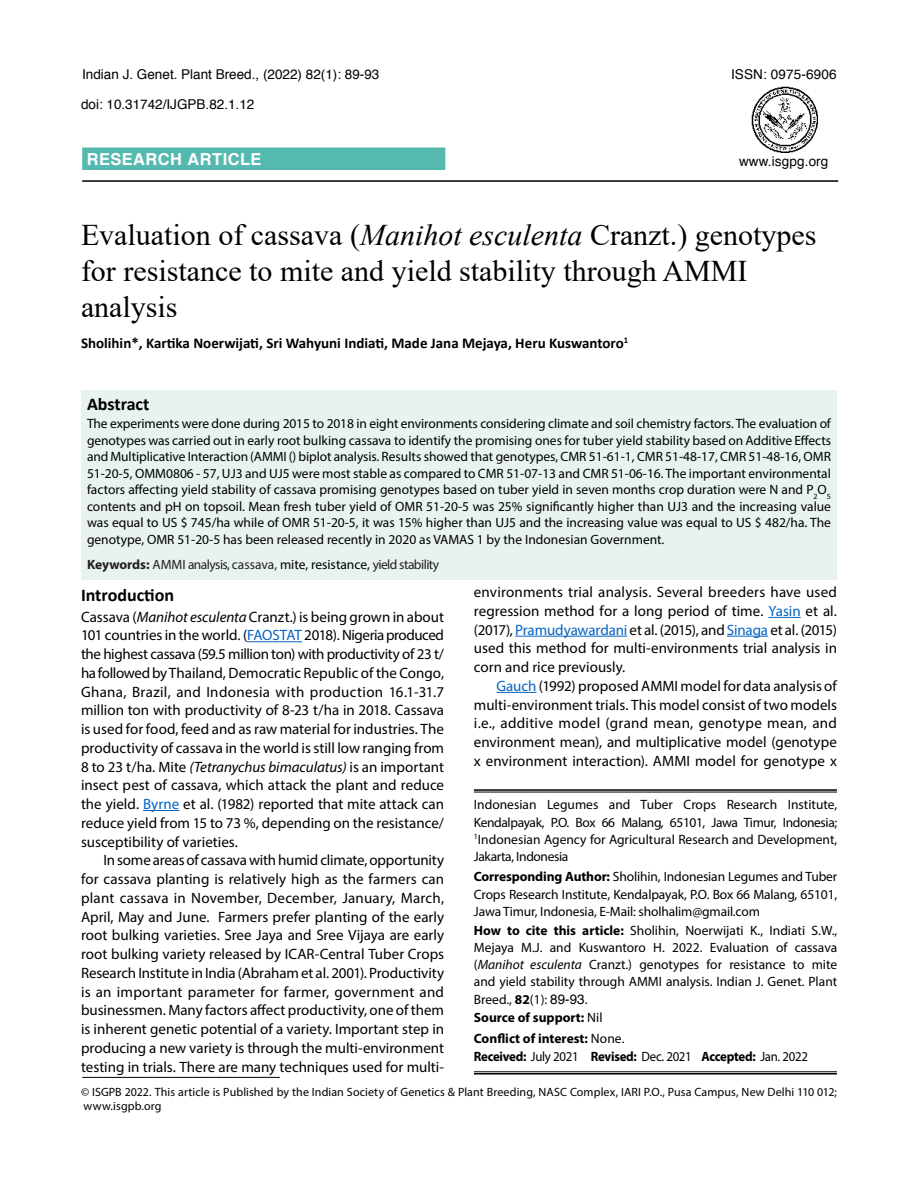
<style>
.page{position:relative;width:918px;height:1188px;background:#fff}
.page>*{position:absolute;margin:0;border:0;box-sizing:border-box;transform-origin:0 0}
.t1{font:30px/36px "Times New Roman";color:#000}
.t2{font:700 18px "Calibri";color:#000}
.t3{font:700 16.5px "Helvetica";letter-spacing:.025em;color:#fff}
.t4{font:15px/18.8px "Myriad Pro";color:#000;text-align:justify}
.t5{font:700 15px "Calibri";color:#000}
.t6{font:13.5px/17.2px "Myriad Pro";color:#000;text-align:justify}
.t7{font:13.5px "Helvetica";color:#000}
.t8{font:13.5px "Myriad Pro";letter-spacing:-.01em;color:#231f20}
.t9{font:700 13.5px "Myriad Pro";letter-spacing:-.01em;color:#000;scale:.95 1}
.t10{font:700 13.5px/20.2px "Myriad Pro";letter-spacing:-.01em;color:#000}
.t11{font:12px/14.4px "Myriad Pro";letter-spacing:.005em;color:#000}
.s1{font-style:italic}
.s2{font-weight:700}
.s3{color:#000}
.s4{color:#0563c1}
.s5{font-family:"Helvetica"}
.s6{font-weight:400}
</style>
<div class="page">
<div style="left:81px;top:390px;width:756px;height:190px;background:#e8f3f1"></div>
<hr style="left:474px;top:789px;width:363px;height:2px;background:#000">
<hr style="left:474px;top:792px;width:363px;height:1px;background:#000">
<hr style="left:474px;top:1072px;width:363px;height:1px;background:#000">
<hr style="left:474px;top:1073px;width:363px;height:2px;background:#000">
<div style="left:82px;top:148px;width:363px;height:22px;background:#56b9af"></div>
<hr style="left:82px;top:180px;width:756px;height:2px;background:#000">
<img style="left:752px;top:86px;width:66px;height:67px">
<hr style="left:82px;top:1077px;width:198px;height:1px;background:#000">
<hr style="left:247px;top:641px;width:55px;height:1px;background:#0563c1">
<hr style="left:143px;top:810px;width:36px;height:1px;background:#0563c1">
<hr style="left:768px;top:617px;width:33px;height:1px;background:#0563c1">
<hr style="left:515px;top:636px;width:112px;height:1px;background:#0563c1">
<hr style="left:727px;top:636px;width:41px;height:1px;background:#0563c1">
<hr style="left:496px;top:692px;width:41px;height:1px;background:#0563c1">
<p class="t7" style="left:82px;top:63px;width:299px">Indian J. Genet. Plant Breed., (2022) 82(1): 89-93</p>
<p class="t7" style="left:81px;top:93px;width:175px">doi: 10.31742/IJGPB.82.1.12</p>
<p class="t3" style="left:87px;top:149px;width:176px">RESEARCH ARTICLE</p>
<p class="t7" style="left:731px;top:63px;width:107px">ISSN: 0975-6906</p>
<p class="t7" style="left:739px;top:151px;width:91px">www.isgpg.org</p>
<h1 class="t1" style="left:81px;top:216px;width:737px">Evaluation of cassava (<span class="s1">Manihot esculenta</span> Cranzt.) genotypes for resistance to mite and yield stability through AMMI analysis</h1>
<p class="t5" style="left:81px;top:333px;width:549px">Sholihin*, Kartika Noerwijati, Sri Wahyuni Indiati, Made Jana Mejaya, Heru Kuswantoro<sup>1</sup></p>
<p class="t2" style="left:87px;top:391px;width:64px">Abstract</p>
<p class="t6" style="left:87px;top:415px;width:746px;line-height:16.5px">The experiments were done during 2015 to 2018 in eight environments considering climate and soil chemistry factors. The evaluation of genotypes was carried out in early root bulking cassava to identify the promising ones for tuber yield stability based on Additive Effects and Multiplicative Interaction (AMMI () biplot analysis. Results showed that genotypes, CMR 51-61-1, CMR 51-48-17, CMR 51-48-16, OMR 51-20-5, OMM0806 - 57, UJ3 and UJ5 were most stable as compared to CMR 51-07-13 and CMR 51-06-16. The important environmental factors affecting yield stability of cassava promising genotypes based on tuber yield in seven months crop duration were N and P<sub>2</sub>O<sub>5 </sub>contents and pH on topsoil. Mean fresh tuber yield of OMR 51-20-5 was 25% significantly higher than UJ3 and the increasing value was equal to US $ 745/ha while of OMR 51-20-5, it was 15% higher than UJ5 and the increasing value was equal to US $ 482/ha. The genotype, OMR 51-20-5 has been released recently in 2020 as VAMAS 1 by the Indonesian Government.</p>
<p class="t8" style="left:87px;top:556px;width:354px"><span class="s2">Keywords:</span> AMMI analysis, cassava, <span class="s3">mite, resistance,</span> yield stability</p>
<p class="t2" style="left:81px;top:582px;width:95px">Introduction</p>
<p class="t4" style="left:81px;top:607px;width:365px">Cassava (<span class="s1">Manihot esculenta</span> Cranzt.) is being grown in about 101 countries in the world. (<span class="s4">FAOSTAT</span> 2018). Nigeria produced the highest cassava (59.5 million ton) with productivity of 23 t/ ha followed by Thailand, Democratic Republic of the Congo, Ghana, Brazil, and Indonesia with production 16.1-31.7 million ton with productivity of 8-23 t/ha in 2018. Cassava is used for food, feed and as raw material for industries. The productivity of cassava in the world is still low ranging from 8 to 23 t/ha. Mite <span class="s1">(Tetranychus bimaculatus)</span> is an important insect pest of cassava, which attack the plant and reduce the yield. <span class="s4">Byrne</span> et al. (1982) reported that mite attack can reduce yield from 15 to 73 %, depending on the resistance/ susceptibility of varieties.</p>
<p class="t4" style="left:81px;top:851px;width:365px;text-indent:22px">In some areas of cassava with humid climate, opportunity for cassava planting is relatively high as the farmers can plant cassava in November, December, January, March, April, May and June. Farmers prefer planting of the early root bulking varieties. Sree Jaya and Sree Vijaya are early root bulking variety released by ICAR-Central Tuber Crops Research Institute in India (Abraham et al. 2001). Productivity is an important parameter for farmer, government and businessmen. Many factors affect productivity, one of them is inherent genetic potential of a variety. Important step in producing a new variety is through the multi-environment testing in trials. There are many techniques used for multi-</p>
<p class="t4" style="left:474px;top:583px;width:365px">environments trial analysis. Several breeders have used regression method for a long period of time. <span class="s4">Yasin</span> et al. (2017), <span class="s4">Pramudyawardani</span> et al. (2015), and <span class="s4">Sinaga</span> et al. (2015) used this method for multi-environments trial analysis in corn and rice previously.</p>
<p class="t4" style="left:474px;top:676px;width:365px;text-indent:22px"><span class="s4">Gauch</span> (1992) proposed AMMI model for data analysis of multi-environment trials. This model consist of two models i.e., additive model (grand mean, genotype mean, and environment mean), and multiplicative model (genotype x environment interaction). AMMI model for genotype x</p>
<p class="t6" style="left:474px;top:796px;width:365px">Indonesian Legumes and Tuber Crops Research Institute, Kendalpayak, P.O. Box 66 Malang, 65101, Jawa Timur, Indonesia; <sup>1</sup>Indonesian Agency for Agricultural Research and Development, Jakarta, Indonesia</p>
<p class="t6" style="left:474px;top:868px;width:365px"><span class="s2">Corresponding Author:</span> Sholihin, Indonesian Legumes and Tuber Crops Research Institute, Kendalpayak, P.O. Box 66 Malang, 65101, Jawa Timur, Indonesia, E-Mail: sholhalim@gmail.com</p>
<p class="t6" style="left:474px;top:921px;width:365px"><span class="s2">How to cite this article:</span> Sholihin, Noerwijati K., Indiati S.W., Mejaya M.J. and Kuswantoro H. 2022. Evaluation of cassava (<span class="s1">Manihot esculenta</span> Cranzt.) genotypes for resistance to mite and yield stability through AMMI analysis. Indian J. Genet. Plant Breed., <span class="s2">82</span>(1): <span class="s5">89-93</span>.</p>
<p class="t10" style="left:474px;top:1007px;width:152px">Source of support: <span class="s6">Nil<br></span>Conflict of interest: <span class="s6">None.</span></p>
<p class="t9" style="left:474px;top:1048px;width:353px">Received: <span class="s6">July 2021</span> Revised: <span class="s6">Dec. 2021</span> Accepted: <span class="s6">Jan. 2022</span></p>
<p class="t11" style="left:81px;top:1085px;width:758px">© ISGPB 2022. This article is Published by the Indian Society of Genetics &amp; Plant Breeding, NASC Complex, IARI P.O., Pusa Campus, New Delhi 110 012; www.isgpb.org</p>
</div>
